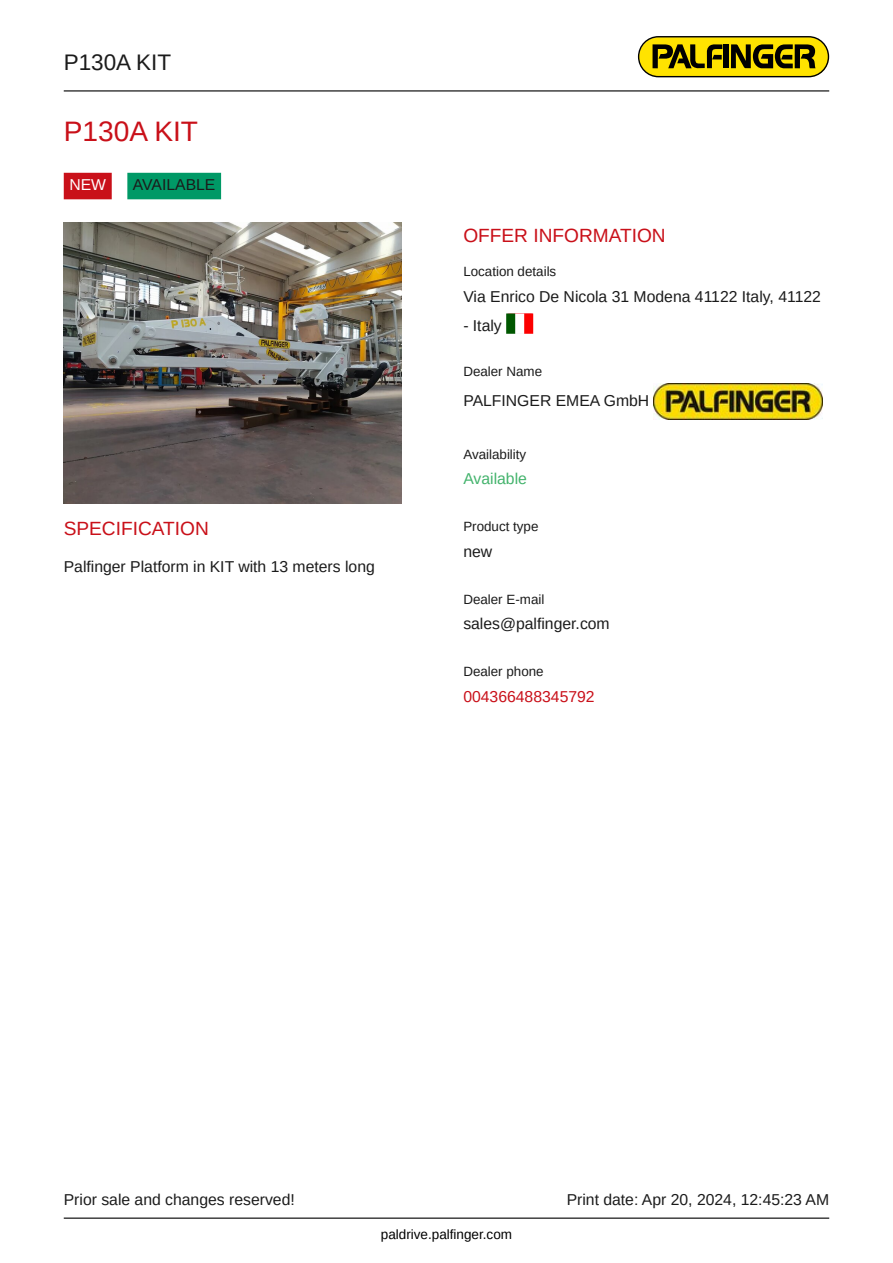
<style>
.page{position:relative;width:893px;height:1263px;background:#fff}
.page>*{position:absolute;margin:0;border:0;box-sizing:border-box;transform-origin:0 0}
.t1{font:28.2px "Arimo";color:#c91019}
.t2{font:22.5px "Arimo";color:#1b1b1b}
.t3{font:19.2px "Arimo";color:#c91019}
.t4{font:15.75px "Arimo";color:#1b1b1b}
.t5{font:15.75px "Arimo";color:#c91019}
.t6{font:15.75px "Arimo";color:#43b36c}
.t7{font:15.75px "Arimo";color:#fff}
.t8{font:13.5px "Arimo";color:#000}
.t9{font:13.35px "Arimo";color:#1b1b1b}
</style>
<div class="page">
<hr style="left:64px;top:90px;width:765px;height:1px;background:#000">
<hr style="left:64px;top:1217px;width:765px;height:2px;background:#000">
<svg style="left:638px;top:36px;width:191px;height:41px;background:#a3930b"></svg>
<div style="left:64px;top:173px;width:48px;height:26px;background:#c91019"></div>
<div style="left:127px;top:173px;width:94px;height:26px;background:#096"></div>
<img style="left:64px;top:222px;width:337px;height:281px">
<div style="left:506px;top:313px;width:9px;height:21px;background:#005700"></div>
<div style="left:524px;top:313px;width:9px;height:21px;background:#fc0000"></div>
<img style="left:654px;top:383px;width:168px;height:36px">
<h2 class="t2" style="left:64px;top:53px;width:109px">P130A KIT</h2>
<h1 class="t1" style="left:64px;top:121px;width:136px">P130A KIT</h1>
<p class="t7" style="left:69px;top:179px;width:38px">NEW</p>
<p class="t4" style="left:133px;top:179px;width:84px">AVAILABLE</p>
<p class="t3" style="left:64px;top:521px;width:147px">SPECIFICATION</p>
<p class="t4" style="left:64px;top:560px;width:313px">Palfinger Platform in KIT with 13 meters long</p>
<p class="t3" style="left:463px;top:228px;width:204px">OFFER INFORMATION</p>
<p class="t9" style="left:463px;top:267px;width:94px">Location details</p>
<p class="t4" style="left:463px;top:291px;width:359px">Via Enrico De Nicola 31 Modena 41122 Italy, 41122</p>
<p class="t4" style="left:463px;top:319px;width:40px">- Italy</p>
<p class="t9" style="left:463px;top:366px;width:80px">Dealer Name</p>
<p class="t4" style="left:463px;top:394px;width:187px">PALFINGER EMEA GmbH</p>
<p class="t9" style="left:463px;top:449px;width:64px">Availability</p>
<p class="t6" style="left:463px;top:473px;width:65px">Available</p>
<p class="t9" style="left:463px;top:521px;width:77px">Product type</p>
<p class="t4" style="left:463px;top:545px;width:30px">new</p>
<p class="t9" style="left:463px;top:594px;width:83px">Dealer E-mail</p>
<p class="t4" style="left:463px;top:618px;width:148px">sales@palfinger.com</p>
<p class="t9" style="left:463px;top:666px;width:82px">Dealer phone</p>
<p class="t5" style="left:463px;top:690px;width:133px">004366488345792</p>
<p class="t4" style="left:64px;top:1194px;width:233px">Prior sale and changes reserved!</p>
<p class="t4" style="left:567px;top:1194px;width:264px">Print date: Apr 20, 2024, 12:45:23 AM</p>
<p class="t8" style="left:381px;top:1229px;width:133px">paldrive.palfinger.com</p>
</div>
